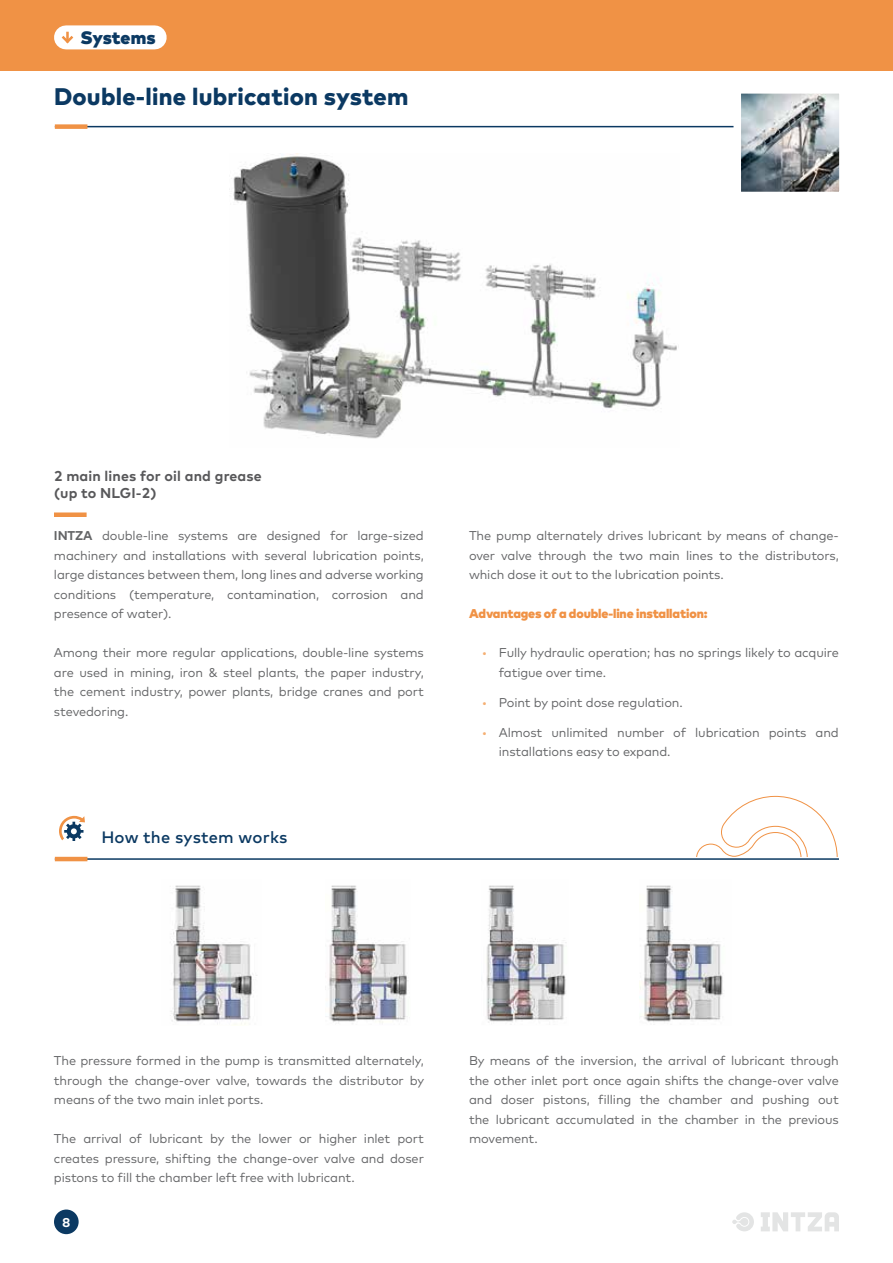
<style>
.page{position:relative;width:893px;height:1263px;background:#fff}
.page>*{position:absolute;margin:0;border:0;box-sizing:border-box;transform-origin:0 0}
.t1{font:800 24px "Mark";letter-spacing:.01em;color:#0b3962}
.t2{font:900 18px "Mark";letter-spacing:-.005em;color:#0b3962}
.t3{font:500 16.5px "Mark";letter-spacing:.01em;color:#0b3962}
.t4{font:700 14.25px/17.1px "Mark";letter-spacing:.01em;color:#58585a}
.t5{font:12.75px/19.5px "Mark";letter-spacing:-.01em;color:#646567;text-align:justify}
.t6{font:900 12.75px "Mark";letter-spacing:-.01em;color:#f09245}
.t7{font:700 12.75px "Mark";color:#fff}
.s1{font-weight:700}
.s2{color:#f5af73}
</style>
<div class="page">
<div style="left:0;top:0;width:893px;height:71px;background:#f09245"></div>
<hr style="left:55px;top:126px;width:784px;height:1px;background:#0b3962">
<div style="left:55px;top:124px;width:32px;height:5px;background:#f09245"></div>
<div style="left:66px;top:25px;width:89px;height:24px;background:#fff"></div>
<svg style="left:59px;top:32px;width:15px;height:14px"></svg>
<div style="left:54px;top:1209px;width:25px;height:25px;background:#0b3962;border-radius:50%"></div>
<svg style="left:732px;top:1212px;width:22px;height:19px"></svg>
<svg style="left:761px;top:1212px;width:78px;height:19px"></svg>
<svg style="left:730px;top:93px;width:110px;height:99px;background:#9fa6a9"></svg>
<img style="left:229px;top:153px;width:450px;height:286px">
<img style="left:640px;top:885px;width:83px;height:137px">
<img style="left:170px;top:885px;width:87px;height:140px">
<img style="left:326px;top:885px;width:82px;height:138px">
<img style="left:486px;top:885px;width:80px;height:138px">
<div style="left:54px;top:512px;width:33px;height:5px;background:#f09245"></div>
<svg style="left:696px;top:796px;width:142px;height:60px"></svg>
<svg style="left:59px;top:816px;width:26px;height:25px"></svg>
<hr style="left:55px;top:858px;width:784px;height:2px;background:#0b3962">
<hr style="left:55px;top:857px;width:32px;height:4px;background:#f09245">
<h2 class="t2" style="left:81px;top:26px;width:77px">Systems</h2>
<h1 class="t1" style="left:54px;top:81px;width:356px">Double-line lubrication system</h1>
<p class="t4" style="left:54px;top:467px;width:209px">2 main lines for oil and grease (up to NLGI-2)</p>
<p class="t5" style="left:54px;top:526px;width:371px"><span class="s1">INTZA</span> double-line systems are designed for large-sized machinery and installations with several lubrication points, large distances between them, long lines and adverse working conditions (temperature, contamination, corrosion and presence of water).</p>
<p class="t5" style="left:54px;top:643px;width:371px">Among their more regular applications, double-line systems are used in mining, iron &amp; steel plants, the paper industry, the cement industry, power plants, bridge cranes and port stevedoring.</p>
<p class="t3" style="left:101px;top:827px;width:188px">How the system works</p>
<p class="t5" style="left:469px;top:526px;width:371px">The pump alternately drives lubricant by means of change&shy;over valve through the two main lines to the distributors, which dose it out to the lubrication points.</p>
<p class="t6" style="left:469px;top:605px;width:240px">Advantages of a double-line installation:</p>
<p class="t5" style="left:499px;top:643px;width:342px;text-indent:-17px"><span class="s2">•</span> Fully hydraulic operation; has no springs likely to acquire fatigue over time.</p>
<p class="t5" style="left:482px;top:692px;width:202px"><span class="s2">•</span> Point by point dose regulation.</p>
<p class="t5" style="left:499px;top:722px;width:342px;text-indent:-17px"><span class="s2">•</span> Almost unlimited number of lubrication points and installations easy to expand.</p>
<p class="t5" style="left:54px;top:1051px;width:372px">The pressure formed in the pump is transmitted alternately, through the change-over valve, towards the distributor by means of the two main inlet ports.</p>
<p class="t5" style="left:54px;top:1129px;width:371px">The arrival of lubricant by the lower or higher inlet port creates pressure, shifting the change-over valve and doser pistons to fill the chamber left free with lubricant.</p>
<p class="t7" style="left:62px;top:1214px;width:9px">8</p>
<p class="t5" style="left:469px;top:1051px;width:371px">By means of the inversion, the arrival of lubricant through the other inlet port once again shifts the change-over valve and doser pistons, filling the chamber and pushing out the lubricant accumulated in the chamber in the previous movement.</p>
</div>
